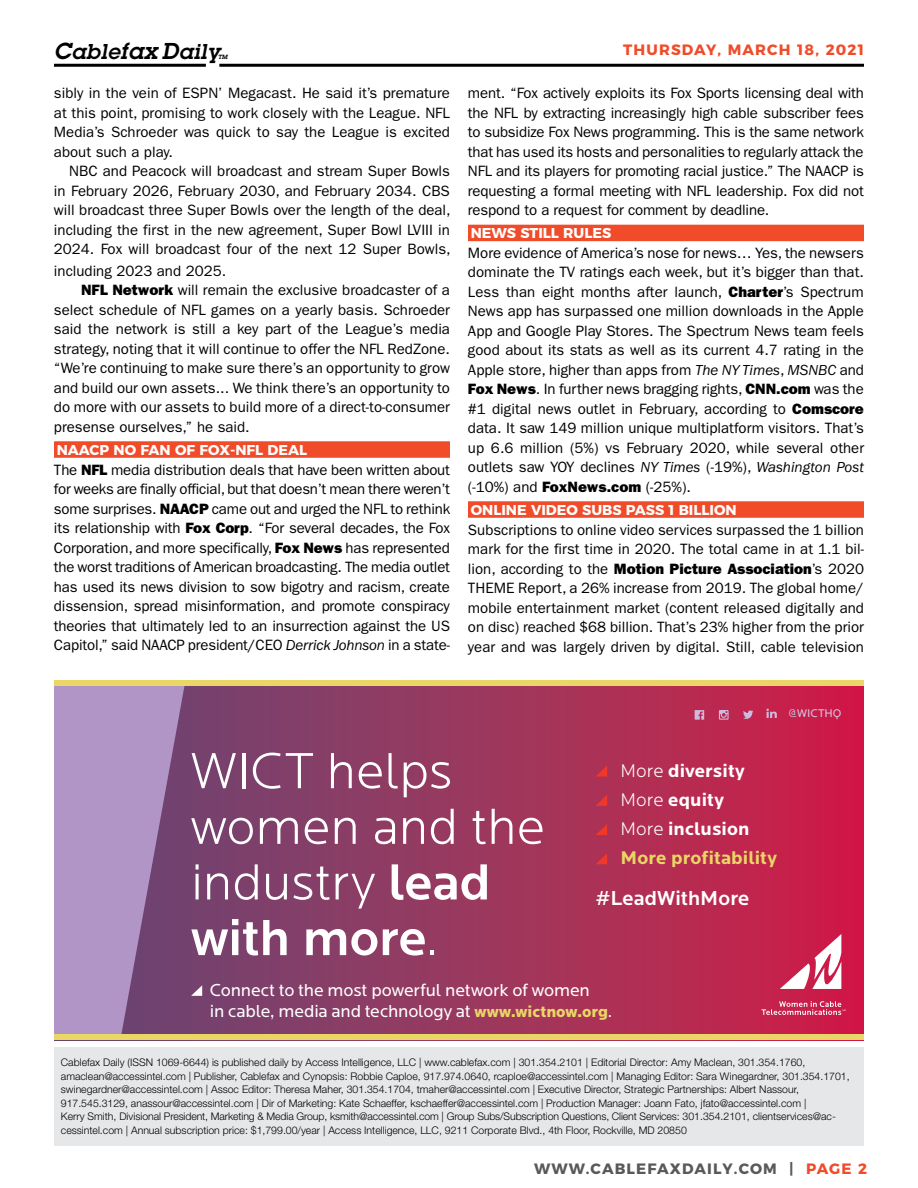
<style>
.page{position:relative;width:918px;height:1188px;background:#fff}
.page>*{position:absolute;margin:0;border:0;box-sizing:border-box;transform-origin:0 0}
.t1{font:300 52.65px/55.7px "Locator";color:#fff}
.t2{font:italic 600 21px "Lubalin Graph Std";letter-spacing:.03em;color:#000}
.t3{font:500 21px "Locator";letter-spacing:.005em;color:#fff}
.t4{font:700 19.05px/29.2px "Locator";letter-spacing:.005em;color:#fff}
.t5{font:18px/21.6px "Locator";letter-spacing:-.01em;color:#fff}
.t6{font:15px/19.5px "ITC Franklin Gothic Std";color:#000;text-align:justify}
.t7{font:700 15px "Montserrat";letter-spacing:.075em;color:#58595b}
.t8{font:700 15px "Montserrat";letter-spacing:.075em;color:#f04c2a}
.t9{font:700 14.25px "Montserrat";color:#fff}
.t10{font:11.55px "Locator";color:#d0cde7}
.t11{font:300 10.5px/13.5px "Helvetica Neue LT Std";color:#000}
.t12{font:italic 600 6px "Lubalin Graph Std";color:#000}
.s1{font-size:22.5px}
.s2{font-family:"ITC Franklin Gothic Std Hvy"}
.s3{font-style:italic}
.s4{font-weight:500}
.s5{font-weight:900;font-size:16.5px;color:#e9d666}
.s6{font-size:16.5px}
.s7{font-weight:300}
.s8{color:#e9d666}
.s9{color:#f04c2a}
</style>
<div class="page">
<div style="left:54px;top:1047px;width:810px;height:98px;background:#e6e7e8"></div>
<hr style="left:219px;top:64px;width:645px;height:3px;background:#000">
<hr style="left:54px;top:64px;width:152px;height:3px;background:#000">
<svg style="left:185px;top:686px;width:679px;height:348px;background:#a2325a"></svg>
<div style="left:185px;top:910px;width:84px;height:124px;background:#79406c"></div>
<svg style="left:596px;top:766px;width:11px;height:11px"></svg>
<svg style="left:596px;top:795px;width:11px;height:11px"></svg>
<svg style="left:596px;top:824px;width:11px;height:11px"></svg>
<svg style="left:596px;top:853px;width:11px;height:11px"></svg>
<svg style="left:780px;top:934px;width:61px;height:55px"></svg>
<svg style="left:761px;top:1001px;width:85px;height:14px"></svg>
<svg style="left:54px;top:686px;width:131px;height:348px;background:#a180b0"></svg>
<div style="left:54px;top:680px;width:810px;height:6px;background:#e9d666"></div>
<div style="left:54px;top:1034px;width:810px;height:6px;background:#e9d666"></div>
<svg style="left:695px;top:710px;width:9px;height:10px"></svg>
<svg style="left:719px;top:710px;width:10px;height:10px"></svg>
<svg style="left:743px;top:710px;width:10px;height:9px"></svg>
<svg style="left:766px;top:709px;width:11px;height:9px"></svg>
<div style="left:54px;top:441px;width:396px;height:17px;background:#f04c2a"></div>
<div style="left:468px;top:225px;width:396px;height:16px;background:#f04c2a"></div>
<div style="left:468px;top:501px;width:396px;height:17px;background:#f04c2a"></div>
<h2 class="t2" style="left:54px;top:38px;width:167px"><span class="s1">C</span>able<span class="s1">fax D</span>aily</h2>
<p class="t8" style="left:623px;top:38px;width:242px">THURSDAY, MARCH 18, 2021</p>
<p class="t12" style="left:218px;top:53px;width:11px">TM</p>
<p class="t6" style="left:54px;top:84px;width:398px">sibly in the vein of ESPN’ Megacast. He said it’s premature at this point, promising to work closely with the League. NFL Media’s Schroeder was quick to say the League is excited about such a play.</p>
<p class="t6" style="left:54px;top:162px;width:398px;text-indent:15px">NBC and Peacock will broadcast and stream Super Bowls in February 2026, February 2030, and February 2034. CBS will broadcast three Super Bowls over the length of the deal, including the first in the new agreement, Super Bowl LVIII in 2024. Fox will broadcast four of the next 12 Super Bowls,</p>
<p class="t6" style="left:54px;top:261px;width:174px">including 2023 and 2025.</p>
<p class="t6" style="left:81px;top:281px;width:370px"><span class="s2">NFL Network</span> will remain the exclusive broadcaster of a</p>
<p class="t6" style="left:54px;top:300px;width:398px">select schedule of NFL games on a yearly basis. Schroeder</p>
<p class="t6" style="left:54px;top:320px;width:398px">said the network is still a key part of the League’s media</p>
<p class="t6" style="left:54px;top:339px;width:398px">strategy, noting that it will continue to offer the NFL RedZone.</p>
<p class="t6" style="left:54px;top:359px;width:398px">“We’re continuing to make sure there’s an opportunity to grow</p>
<p class="t6" style="left:54px;top:378px;width:397px">and build our own assets... We think there’s an opportunity to</p>
<p class="t6" style="left:54px;top:398px;width:397px">do more with our assets to build more of a direct-to-consumer</p>
<p class="t6" style="left:54px;top:417px;width:197px">presense ourselves,” he said.</p>
<p class="t9" style="left:57px;top:438px;width:23px">NAAC</p>
<p class="t9" style="left:100px;top:438px;width:111px">P NO FAN OF FOX</p>
<p class="t9" style="left:230px;top:438px;width:79px">-NFL DEAL</p>
<p class="t6" style="left:54px;top:460px;width:398px">The <span class="s2">NFL</span> media distribution deals that have been written about for weeks are finally official, but that doesn’t mean there weren’t some surprises. <span class="s2">NAACP</span> came out and urged the NFL to rethink its relationship with <span class="s2">Fox Corp</span>. “For several decades, the Fox Corporation, and more specifically, <span class="s2">Fox News</span> has represented the worst traditions of American broadcasting. The media outlet has used its news division to sow bigotry and racism, create dissension, spread misinformation, and promote conspiracy theories that ultimately led to an insurrection against the US Capitol,” said NAACP president/CEO <span class="s3">Derrick Johnson</span> in a state-</p>
<p class="t6" style="left:468px;top:84px;width:398px">ment. “Fox actively exploits its Fox Sports licensing deal with the NFL by extracting increasingly high cable subscriber fees to subsidize Fox News programming. This is the same network that has used its hosts and personalities to regularly attack the NFL and its players for promoting racial justice.” The NAACP is requesting a formal meeting with NFL leadership. Fox did not respond to a request for comment by deadline.</p>
<p class="t9" style="left:471px;top:222px;width:142px">NEWS STILL RULES</p>
<p class="t6" style="left:468px;top:243px;width:398px">More evidence of America’s nose for news… Yes, the newsers dominate the TV ratings each week, but it’s bigger than that.<br>Less than eight months after launch, <span class="s2">Charter</span>’s Spectrum News app has surpassed one million downloads in the Apple App and Google Play Stores. The Spectrum News team feels good about its stats as well as its current 4.7 rating in the Apple store, higher than apps from <span class="s3">The NY Times</span>, <span class="s3">MSNBC</span> and <span class="s2">Fox News</span>. In further news bragging rights, <span class="s2">CNN.com</span> was the #1 digital news outlet in February, according to <span class="s2">Comscore </span>data. It saw 149 million unique multiplatform visitors. That’s up 6.6 million (5%) vs February 2020, while several other outlets saw YOY declines <span class="s3">NY Times</span> (-19%), <span class="s3">Washington Post </span>(-10%) and <span class="s2">FoxNews.com</span> (-25%).</p>
<p class="t9" style="left:471px;top:498px;width:266px">ON LINE VIDEO SUBS PASS 1 BILLION</p>
<p class="t6" style="left:468px;top:520px;width:398px">Subscriptions to online video services surpassed the 1 billion mark for the first time in 2020. The total came in at 1.1 bil&shy;lion, according to the <span class="s2">Motion Picture Association</span>’s 2020<br>THEME Report, a 26% increase from 2019. The global home/ mobile entertainment market (content released digitally and on disc) reached $68 billion. That’s 23% higher from the prior year and was largely driven by digital. Still, cable television</p>
<p class="t10" style="left:789px;top:707px;width:54px">@WICTHQ</p>
<h1 class="t1" style="left:191px;top:745px;width:356px">WICT helps women and the industry <span class="s4">lead with more</span>.</h1>
<p class="t5" style="left:210px;top:980px;width:404px">Connect to the most powerful network of women<br>in cable, media and technology at <span class="s5">www.wictnow.org</span><span class="s6">.</span></p>
<p class="t4" style="left:621px;top:756px;width:158px"><span class="s7">More</span> diversity<br><span class="s7">More</span> equity<br><span class="s7">More</span> inclusion<br><span class="s8">More profitability</span></p>
<h2 class="t3" style="left:596px;top:886px;width:156px">#LeadWithMore</h2>
<p class="t11" style="left:61px;top:1055px;width:790px">Cablefax Daily (ISSN 1069-6644) is published daily by Access Intelligence, LLC | www.cablefax.com | 301.354.2101 | Editorial Director: Amy Maclean, 301.354.1760, amaclean@accessintel.com | Publisher, Cablefax and Cynopsis: Robbie Caploe, 917.974.0640, rcaploe@accessintel.com | Managing Editor: Sara Winegardner, 301.354.1701, swinegardner@accessintel.com | Assoc Editor: Theresa Maher, 301.354.1704, tmaher@accessintel.com | Executive Director, Strategic Partnerships: Albert Nassour, 917.545.3129, anassour@accessintel.com | Dir of Marketing: Kate Schaeffer, kschaeffer@accessintel.com | Production Manager: Joann Fato, jfato@accessintel.com |<br>Kerry Smith, Divisional President, Marketing &amp; Media Group, ksmith@accessintel.com | Group Subs/Subscription Questions, Client Services: 301.354.2101, clientservices@ac&shy;cessintel.com | Annual subscription price: $1,799.00/year | Access Intelligence, LLC, 9211 Corporate Blvd., 4th Floor, Rockville, MD 20850</p>
<p class="t7" style="left:534px;top:1156px;width:335px">WWW.CABLEFAXDAILY.COM | <span class="s9">PAGE 2</span></p>
</div>
